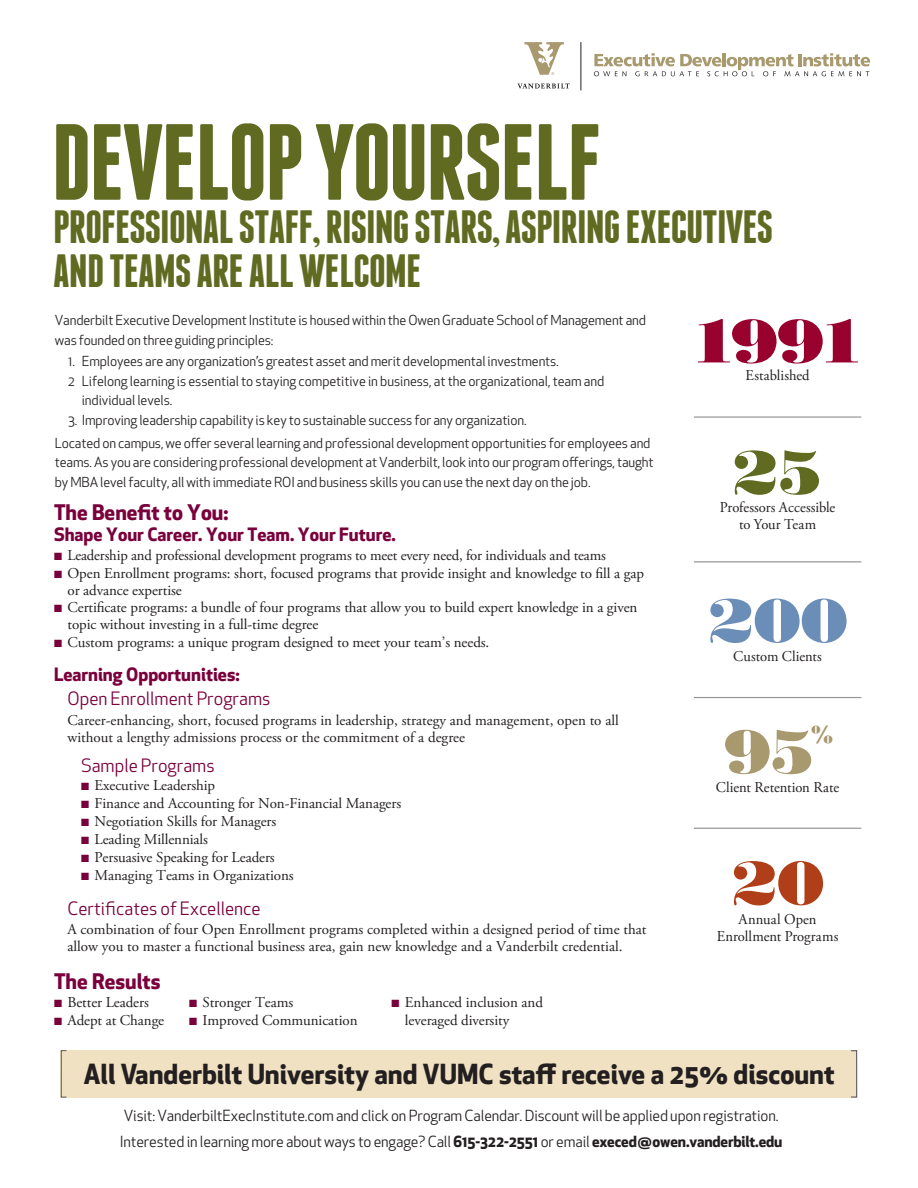
<style>
.page{position:relative;width:918px;height:1188px;background:#fff}
.page>*{position:absolute;margin:0;border:0;box-sizing:border-box;transform-origin:0 0}
.t1{font:700 108px "Franchise";letter-spacing:-.02em;color:#606b21}
.t2{font:60px "Falstaff";color:#98002e}
.t3{font:60px "Falstaff";color:#6a8eb8}
.t4{font:60px "Falstaff";color:#606b21}
.t5{font:60px "Falstaff";color:#a8996e}
.t6{font:60px "Falstaff";color:#b03f19}
.t7{font:700 46.5px/43.5px "Franchise";letter-spacing:-.02em;color:#606b21}
.t8{font:700 27px "Apex New";color:#231f20}
.t9{font:700 21px "Apex New";color:#7a003c}
.t10{font:19.5px "Falstaff";color:#a8996e}
.t11{font:18px "Apex New";color:#7a003c}
.t12{font:700 18px "Apex New";color:#7a003c}
.t13{font:15px/17.2px "Adobe Garamond Pro";letter-spacing:-.005em;color:#231f20}
.t14{font:15px/25.5px "Apex New";letter-spacing:-.01em;color:#231f20}
.t15{font:13.5px/19.5px "Apex New";letter-spacing:-.01em;color:#231f20}
.s1{color:#7a003c}
.s2{font-weight:700}
</style>
<div class="page">
<div style="left:61px;top:1050px;width:796px;height:48px;background:#f0e1c2"></div>
<svg style="left:594px;top:53px;width:276px;height:23px"></svg>
<svg style="left:524px;top:42px;width:40px;height:33px"></svg>
<hr style="left:581px;top:42px;width:1px;height:48px;background:#231f20">
<svg style="left:518px;top:84px;width:52px;height:5px"></svg>
<hr style="left:694px;top:416px;width:167px;height:2px;background:#939598">
<hr style="left:694px;top:561px;width:167px;height:1px;background:#939598">
<hr style="left:694px;top:697px;width:167px;height:1px;background:#939598">
<hr style="left:694px;top:828px;width:167px;height:1px;background:#939598">
<div style="left:850px;top:1050px;width:7px;height:48px;border:1px solid #5f6062"></div>
<div style="left:61px;top:1050px;width:6px;height:48px;border:1px solid #5f6062"></div>
<h1 class="t1" style="left:51px;top:112px;width:552px">DEVELOP YOURSELF</h1>
<h3 class="t7" style="left:53px;top:205px;width:721px">PROFESSIONAL STAFF, RISING STARS, ASPIRING EXECUTIVES<br>AND TEAMS ARE ALL WELCOME</h3>
<h2 class="t2" style="left:690px;top:305px;width:177px">1991</h2>
<p class="t13" style="left:746px;top:367px;width:66px">Established</p>
<p class="t15" style="left:55px;top:310px;width:593px">Vanderbilt Executive Development Institute is housed within the Owen Graduate School of Management and was founded on three guiding principles:</p>
<p class="t15" style="left:68px;top:352px;width:492px">1. Employees are any organization’s greatest asset and merit developmental investments.</p>
<p class="t15" style="left:68px;top:371px;width:538px">2 Lifelong learning is essential to staying competitive in business, at the organizational, team and</p>
<p class="t15" style="left:82px;top:391px;width:92px">individual levels.</p>
<p class="t15" style="left:55px;top:409px;width:597px;line-height:23px;text-indent:14px">3. Improving leadership capability is key to sustainable success for any organization.<br>Located on campus, we offer several learning and professional development opportunities for employees and</p>
<p class="t15" style="left:55px;top:453px;width:600px">teams. As you are considering professional development at Vanderbilt, look into our program offerings, taught by MBA level faculty, all with immediate ROI and business skills you can use the next day on the job.</p>
<h2 class="t4" style="left:732px;top:437px;width:94px">25</h2>
<p class="t13" style="left:739px;top:516px;width:79px">to Your Team</p>
<p class="t13" style="left:720px;top:499px;width:117px">Professors Accessible</p>
<h3 class="t9" style="left:54px;top:497px;width:176px">The Benefit to You:</h3>
<p class="t12" style="left:54px;top:521px;width:343px">Shape Your Career. Your Team. Your Future.</p>
<p class="t13" style="left:54px;top:548px;width:553px"><span class="s1">■</span> Leadership and professional development programs to meet every need, for individuals and teams</p>
<p class="t13" style="left:67px;top:565px;width:578px;text-indent:-13px"><span class="s1">■</span> Open Enrollment programs: short, focused programs that provide insight and knowledge to fill a gap or advance expertise</p>
<p class="t13" style="left:67px;top:599px;width:571px;text-indent:-13px"><span class="s1">■</span> Certificate programs: a bundle of four programs that allow you to build expert knowledge in a given topic without investing in a full-time degree</p>
<p class="t13" style="left:54px;top:634px;width:437px"><span class="s1">■</span> Custom programs: a unique program designed to meet your team’s needs.</p>
<p class="t12" style="left:54px;top:662px;width:187px">Learning Opportunities:</p>
<p class="t11" style="left:68px;top:687px;width:204px">Open Enrollment Programs</p>
<p class="t13" style="left:68px;top:712px;width:553px">Career-enhancing, short, focused programs in leadership, strategy and management, open to all without a lengthy admissions process or the commitment of a degree</p>
<p class="t11" style="left:81px;top:754px;width:135px">Sample Programs</p>
<p class="t13" style="left:81px;top:777px;width:136px"><span class="s1">■</span> Executive Leadership</p>
<p class="t13" style="left:81px;top:795px;width:322px"><span class="s1">■</span> Finance and Accounting for Non-Financial Managers</p>
<p class="t13" style="left:81px;top:813px;width:197px"><span class="s1">■</span> Negotiation Skills for Managers</p>
<p class="t13" style="left:81px;top:831px;width:129px"><span class="s1">■</span> Leading Millennials</p>
<p class="t13" style="left:81px;top:849px;width:195px"><span class="s1">■</span> Persuasive Speaking for Leaders</p>
<p class="t13" style="left:81px;top:867px;width:214px"><span class="s1">■</span> Managing Teams in Organizations</p>
<p class="t11" style="left:68px;top:897px;width:195px">Certificates of Excellence</p>
<p class="t13" style="left:68px;top:921px;width:580px">A combination of four Open Enrollment programs completed within a designed period of time that allow you to master a functional business area, gain new knowledge and a Vanderbilt credential.</p>
<h3 class="t9" style="left:54px;top:966px;width:108px">The Results</h3>
<p class="t13" style="left:54px;top:994px;width:96px"><span class="s1">■</span> Better Leaders</p>
<p class="t13" style="left:189px;top:994px;width:106px"><span class="s1">■</span> Stronger Teams</p>
<p class="t13" style="left:392px;top:994px;width:153px"><span class="s1">■</span> Enhanced inclusion and</p>
<p class="t13" style="left:54px;top:1012px;width:112px"><span class="s1">■</span> Adept at Change</p>
<p class="t13" style="left:189px;top:1012px;width:170px"><span class="s1">■</span> Improved Communication</p>
<p class="t13" style="left:405px;top:1012px;width:106px">leveraged diversity</p>
<h2 class="t3" style="left:707px;top:585px;width:142px">200</h2>
<p class="t13" style="left:733px;top:648px;width:90px">Custom Clients</p>
<h2 class="t5" style="left:724px;top:716px;width:94px">95</h2>
<h3 class="t10" style="left:810px;top:722px;width:26px">%</h3>
<p class="t13" style="left:716px;top:780px;width:125px">Client Retention Rate</p>
<h2 class="t6" style="left:731px;top:847px;width:95px">20</h2>
<p class="t13" style="left:717px;top:911px;width:123px;text-align:center">Annual Open<br>Enrollment Programs</p>
<h3 class="t8" style="left:83px;top:1054px;width:753px">All Vanderbilt University and VUMC staff receive a 25% discount</h3>
<p class="t14" style="left:120px;top:1103px;width:664px">Visit: VanderbiltExecInstitute.com and click on Program Calendar. Discount will be applied upon registration.<br>Interested in learning more about ways to engage? Call <span class="s2">615-322-2551</span> or email <span class="s2">execed@owen.vanderbilt.edu</span></p>
</div>
